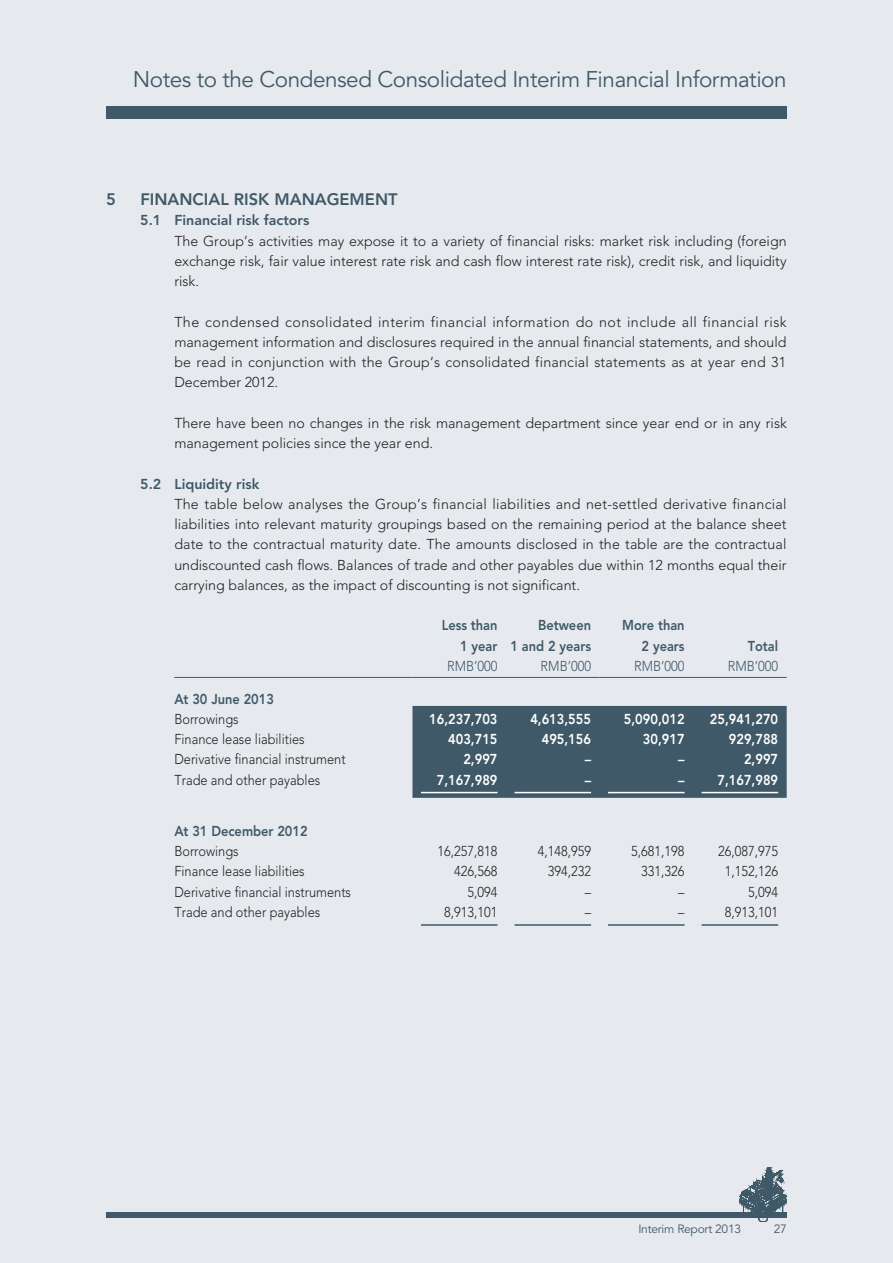
<style>
.page{position:relative;width:893px;height:1263px;background:#e6eaee}
.page>*{position:absolute;margin:0;border:0;box-sizing:border-box;transform-origin:0 0}
.t1{font:22.5px "Avenir LT Std";letter-spacing:-.02em;color:#405968}
.t2{font:800 16.5px "Avenir LT Std";color:#405968}
.t3{font:300 14.25px/20.2px "Avenir LT Std";color:#231f20;text-align:justify}
.t4{font:300 14.25px "Avenir LT Std";color:#231f20;scale:.9 1}
.t5{font:800 14.25px "Avenir LT Std";color:#fff;scale:.9 1}
.t6{font:800 14.25px/20.2px "Avenir LT Std";color:#405968;text-align:right;scale:.9 1}
.t7{font:800 14.25px "Avenir LT Std";color:#405968}
.t8{font:300 14.25px "Avenir LT Std";color:#405968;scale:.9 1}
.t9{font:12px "Avenir LT Std";letter-spacing:-.02em;color:#405968}
</style>
<div class="page">
<div style="left:106px;top:106px;width:680px;height:13px;background:#405968"></div>
<div style="left:107px;top:1212px;width:680px;height:5px;background:#405968"></div>
<svg style="left:740px;top:1167px;width:47px;height:55px"></svg>
<div style="left:412px;top:706px;width:375px;height:92px;background:#405968"></div>
<hr style="left:174px;top:677px;width:238px;height:1px;background:#405968">
<hr style="left:412px;top:677px;width:94px;height:1px;background:#405968">
<hr style="left:506px;top:677px;width:94px;height:1px;background:#405968">
<hr style="left:600px;top:677px;width:93px;height:1px;background:#405968">
<hr style="left:693px;top:677px;width:94px;height:1px;background:#405968">
<hr style="left:421px;top:792px;width:76px;height:1px;background:#fff">
<hr style="left:514px;top:792px;width:77px;height:1px;background:#fff">
<hr style="left:608px;top:792px;width:77px;height:1px;background:#fff">
<hr style="left:702px;top:792px;width:76px;height:1px;background:#fff">
<hr style="left:421px;top:924px;width:76px;height:2px;background:#405968">
<hr style="left:514px;top:924px;width:77px;height:2px;background:#405968">
<hr style="left:608px;top:924px;width:77px;height:2px;background:#405968">
<hr style="left:702px;top:924px;width:76px;height:2px;background:#405968">
<h1 class="t1" style="left:133px;top:66px;width:655px">Notes to the Condensed Consolidated Interim Financial Information</h1>
<p class="t2" style="left:106px;top:190px;width:11px">5</p>
<p class="t2" style="left:140px;top:190px;width:256px">Financial risk managem ent</p>
<p class="t7" style="left:140px;top:212px;width:171px">5.1 Financial risk factors</p>
<p class="t3" style="left:174px;top:231px;width:614px">The Group’s activities may expose it to a variety of financial risks: market risk including (foreign exchange risk, fair value interest rate risk and cash flow interest rate risk), credit risk, and liquidity risk.</p>
<p class="t3" style="left:174px;top:312px;width:614px">The condensed consolidated interim financial information do not include all financial risk management information and disclosures required in the annual financial statements, and should be read in conjunction with the Group’s consolidated financial statements as at year end 31<br>December 2012.</p>
<p class="t3" style="left:174px;top:413px;width:614px">There have been no changes in the risk management department since year end or in any risk management policies since the year end.</p>
<p class="t7" style="left:140px;top:475px;width:121px">5.2 Liquidity risk</p>
<p class="t3" style="left:174px;top:494px;width:614px">The table below analyses the Group’s financial liabilities and net-settled derivative financial liabilities into relevant maturity groupings based on the remaining period at the balance sheet date to the contractual maturity date. The amounts disclosed in the table are the contractual undiscounted cash flows. Balances of trade and other payables due within 12 months equal their carrying balances, as the impact of discounting is not significant.</p>
<p class="t6" style="left:442px;top:615px;width:64px">Less than<br>1 year</p>
<p class="t6" style="left:511px;top:615px;width:91px">Between<br>1 and 2 years</p>
<p class="t6" style="left:622px;top:615px;width:71px">More than<br>2 years</p>
<p class="t6" style="left:748px;top:635px;width:35px">Total</p>
<p class="t8" style="left:447px;top:658px;width:58px">RMB’000</p>
<p class="t8" style="left:541px;top:658px;width:58px">RMB’000</p>
<p class="t8" style="left:634px;top:658px;width:58px">RMB’000</p>
<p class="t8" style="left:728px;top:658px;width:58px">RMB’000</p>
<p class="t6" style="left:174px;top:688px;width:112px">At 30 June 2013</p>
<p class="t4" style="left:174px;top:710px;width:73px">Borrowings</p>
<p class="t5" style="left:429px;top:710px;width:77px">16,237,703</p>
<p class="t5" style="left:530px;top:710px;width:69px">4,613,555</p>
<p class="t5" style="left:624px;top:710px;width:69px">5,090,012</p>
<p class="t5" style="left:710px;top:710px;width:77px">25,941,270</p>
<p class="t4" style="left:174px;top:731px;width:146px">Finance lease liabilities</p>
<p class="t5" style="left:448px;top:731px;width:56px">403,715</p>
<p class="t5" style="left:542px;top:731px;width:56px">495,156</p>
<p class="t5" style="left:643px;top:731px;width:48px">30,917</p>
<p class="t5" style="left:729px;top:731px;width:56px">929,788</p>
<p class="t4" style="left:174px;top:751px;width:192px">Derivative financial instrument</p>
<p class="t5" style="left:463px;top:751px;width:39px">2,997</p>
<p class="t5" style="left:585px;top:751px;width:9px">–</p>
<p class="t5" style="left:678px;top:751px;width:9px">–</p>
<p class="t5" style="left:744px;top:751px;width:39px">2,997</p>
<p class="t4" style="left:174px;top:771px;width:164px">Trade and other payables</p>
<p class="t5" style="left:437px;top:771px;width:69px">7,167,989</p>
<p class="t5" style="left:585px;top:771px;width:9px">–</p>
<p class="t5" style="left:678px;top:771px;width:113px">– 7,167,989</p>
<p class="t6" style="left:174px;top:821px;width:150px">At 31 December 2012</p>
<p class="t4" style="left:174px;top:843px;width:73px">Borrowings</p>
<p class="t4" style="left:437px;top:843px;width:68px">16,257,818</p>
<p class="t4" style="left:538px;top:843px;width:61px">4,148,959</p>
<p class="t4" style="left:631px;top:843px;width:61px">5,681,198</p>
<p class="t4" style="left:718px;top:843px;width:68px">26,087,975</p>
<p class="t4" style="left:174px;top:863px;width:146px">Finance lease liabilities</p>
<p class="t4" style="left:454px;top:863px;width:50px">426,568</p>
<p class="t4" style="left:548px;top:863px;width:50px">394,232</p>
<p class="t4" style="left:641px;top:863px;width:50px">331,326</p>
<p class="t4" style="left:725px;top:863px;width:61px">1,152,126</p>
<p class="t4" style="left:174px;top:883px;width:198px">Derivative financial instruments</p>
<p class="t4" style="left:467px;top:883px;width:35px">5,094</p>
<p class="t4" style="left:585px;top:883px;width:9px">–</p>
<p class="t4" style="left:678px;top:883px;width:9px">–</p>
<p class="t4" style="left:748px;top:883px;width:35px">5,094</p>
<p class="t4" style="left:174px;top:904px;width:164px">Trade and other payables</p>
<p class="t4" style="left:444px;top:904px;width:61px">8,913,101</p>
<p class="t4" style="left:585px;top:904px;width:9px">–</p>
<p class="t4" style="left:678px;top:904px;width:9px">–</p>
<p class="t4" style="left:725px;top:904px;width:61px">8,913,101</p>
<p class="t9" style="left:638px;top:1222px;width:104px">Interim Report 2013</p>
<p class="t9" style="left:774px;top:1222px;width:15px">27</p>
</div>
